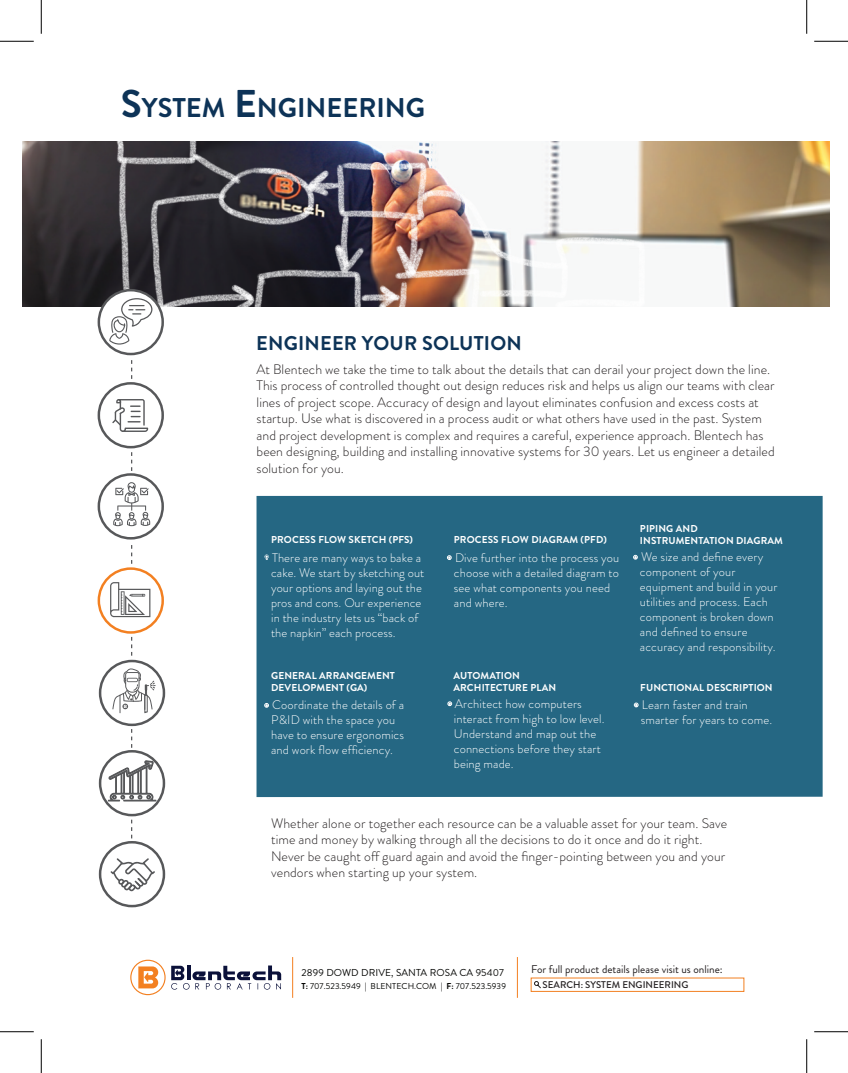
<style>
.page{position:relative;width:848px;height:1073px;background:#fff}
.page>*{position:absolute;margin:0;border:0;box-sizing:border-box;transform-origin:0 0}
.t1{font:700 27.12px "Brandon Grotesque";color:#0d3357}
.t2{font:700 19.88px "Brandon Grotesque";letter-spacing:.015em;color:#0d3357}
.t3{font:300 13.75px/16.5px "Brandon Grotesque";letter-spacing:.01em;color:#231f20}
.t4{font:300 12.5px/15px "Brandon Grotesque";letter-spacing:.01em;color:#fff}
.t5{font:11.25px "Brandon Grotesque";color:#231f20}
.t6{font:700 10px/12px "Brandon Grotesque";letter-spacing:.01em;color:#fff}
.t7{font:10px "Brandon Grotesque";letter-spacing:.01em;color:#040503}
.t8{font:500 9.75px "Brandon Grotesque";color:#231f20}
.t9{font:8.62px "Brandon Grotesque";letter-spacing:.015em;color:#040503}
.s1{font-size:38.62px}
.s2{font-weight:700}
</style>
<div class="page">
<img style="left:22px;top:142px;width:807px;height:164px">
<img style="left:116px;top:142px;width:529px;height:164px">
<div style="left:256px;top:496px;width:566px;height:301px;background:#256783"></div>
<svg style="left:534px;top:981px;width:7px;height:8px"></svg>
<hr style="left:292px;top:957px;width:1px;height:40px;background:#f48021">
<hr style="left:517px;top:957px;width:1px;height:40px;background:#f48021">
<svg style="left:130px;top:959px;width:151px;height:36px"></svg>
<svg style="left:264px;top:554px;width:5px;height:5px"></svg>
<svg style="left:634px;top:703px;width:4px;height:4px"></svg>
<svg style="left:447px;top:555px;width:4px;height:4px"></svg>
<svg style="left:633px;top:555px;width:4px;height:4px"></svg>
<svg style="left:447px;top:701px;width:5px;height:5px"></svg>
<svg style="left:264px;top:703px;width:5px;height:4px"></svg>
<svg style="left:99px;top:290px;width:64px;height:64px"></svg>
<div style="left:98px;top:289px;width:66px;height:66px;border:2px solid #57585a;border-radius:50%"></div>
<svg style="left:109px;top:297px;width:43px;height:47px"></svg>
<svg style="left:112px;top:399px;width:36px;height:33px"></svg>
<svg style="left:110px;top:858px;width:45px;height:33px"></svg>
<svg style="left:108px;top:760px;width:48px;height:41px"></svg>
<svg style="left:110px;top:582px;width:40px;height:35px"></svg>
<svg style="left:112px;top:668px;width:44px;height:45px"></svg>
<div style="left:98px;top:473px;width:66px;height:66px;border:2px solid #57585a;border-radius:50%"></div>
<div style="left:98px;top:382px;width:66px;height:66px;border:2px solid #57585a;border-radius:50%"></div>
<div style="left:98px;top:567px;width:66px;height:66px;border:2px solid #f38021;border-radius:50%"></div>
<div style="left:99px;top:659px;width:66px;height:67px;border:2px solid #57585a;border-radius:50%"></div>
<div style="left:99px;top:750px;width:66px;height:66px;border:2px solid #57585a;border-radius:50%"></div>
<div style="left:99px;top:841px;width:66px;height:66px;border:2px solid #57585a;border-radius:50%"></div>
<svg style="left:131px;top:360px;width:1px;height:19px"></svg>
<svg style="left:131px;top:452px;width:1px;height:19px"></svg>
<svg style="left:131px;top:545px;width:1px;height:19px"></svg>
<svg style="left:131px;top:637px;width:1px;height:19px"></svg>
<svg style="left:131px;top:729px;width:1px;height:19px"></svg>
<svg style="left:131px;top:819px;width:1px;height:20px"></svg>
<svg style="left:113px;top:482px;width:37px;height:44px"></svg>
<hr style="left:0;top:41px;width:34px;height:1px;background:#000">
<hr style="left:814px;top:41px;width:34px;height:1px;background:#000">
<hr style="left:0;top:1031px;width:34px;height:1px;background:#000">
<hr style="left:814px;top:1031px;width:34px;height:1px;background:#000">
<hr style="left:41px;top:0;width:1px;height:34px;background:#000">
<hr style="left:41px;top:1039px;width:1px;height:33px;background:#000">
<hr style="left:806px;top:0;width:1px;height:34px;background:#000">
<hr style="left:806px;top:1039px;width:1px;height:33px;background:#000">
<h1 class="t1" style="left:121px;top:98px;width:305px"><span class="s1">S</span>YSTEM <span class="s1">E</span>NGINEERING</h1>
<h2 class="t2" style="left:256px;top:336px;width:267px">ENGINEER YOUR SOLUTION</h2>
<p class="t3" style="left:256px;top:362px;width:519px">At Blentech we take the time to talk about the details that can derail your project down the line.<br>This process of controlled thought out design reduces risk and helps us align our teams with clear lines of project scope. Accuracy of design and layout eliminates confusion and excess costs at startup. Use what is discovered in a process audit or what others have used in the past. System and project development is complex and requires a careful, experience approach. Blentech has been designing, building and installing innovative systems for 30 years. Let us engineer a detailed solution for you.</p>
<p class="t6" style="left:271px;top:535px;width:143px">PROCESS FLOW SKETCH (PFS)</p>
<p class="t4" style="left:271px;top:551px;width:155px;text-indent:-6px">• There are many ways to bake a cake. We start by sketching out your options and laying out the pros and cons. Our experience in the industry lets us “back of the napkin” each process.</p>
<p class="t6" style="left:271px;top:671px;width:125px">GENERAL ARRANGEMENT<br>DEVELOPMENT (GA)</p>
<p class="t4" style="left:265px;top:699px;width:141px;text-align:center">• Coordinate the details of a<br>P&amp;ID with the space you have to ensure ergonomics and work flow efficiency.</p>
<p class="t6" style="left:454px;top:535px;width:154px">PROCESS FLOW DIAGRAM (PFD)</p>
<p class="t4" style="left:454px;top:551px;width:167px;text-indent:-6px">• Dive further into the process you choose with a detailed diagram to see what components you need and where.</p>
<p class="t6" style="left:453px;top:671px;width:104px">AUTOMATION<br>ARCHITECTURE PLAN</p>
<p class="t4" style="left:454px;top:698px;width:152px;text-indent:-6px">• Architect how computers interact from high to low level.<br>Understand and map out the connections before they start being made.</p>
<p class="t6" style="left:640px;top:523px;width:144px">PIPING AND<br>INSTRUMENTATION DIAGRAM</p>
<p class="t4" style="left:640px;top:551px;width:139px;text-indent:-6px">• We size and define every component of your equipment and build in your utilities and process. Each component is broken down and defined to ensure accuracy and responsibility.</p>
<p class="t6" style="left:640px;top:683px;width:134px">FUNCTIONAL DESCRIPTION</p>
<p class="t4" style="left:640px;top:699px;width:133px;text-indent:-6px">• Learn faster and train smarter for years to come.</p>
<p class="t3" style="left:271px;top:817px;width:457px">Whether alone or together each resource can be a valuable asset for your team. Save time and money by walking through all the decisions to do it once and do it right.<br>Never be caught off guard again and avoid the finger-pointing between you and your vendors when starting up your system.</p>
<p class="t7" style="left:301px;top:968px;width:204px">2899 DOWD DRIVE, SANTA ROSA CA 95407</p>
<p class="t5" style="left:531px;top:965px;width:193px">For full product details please visit us online:</p>
<p class="t9" style="left:301px;top:983px;width:206px"><span class="s2">T:</span> 707.523.5949 | BLENTECH.COM | <span class="s2">F:</span> 707.523.5939</p>
<p class="t8" style="left:542px;top:981px;width:147px">SEARCH: SYSTEM ENGINEERING</p>
</div>
